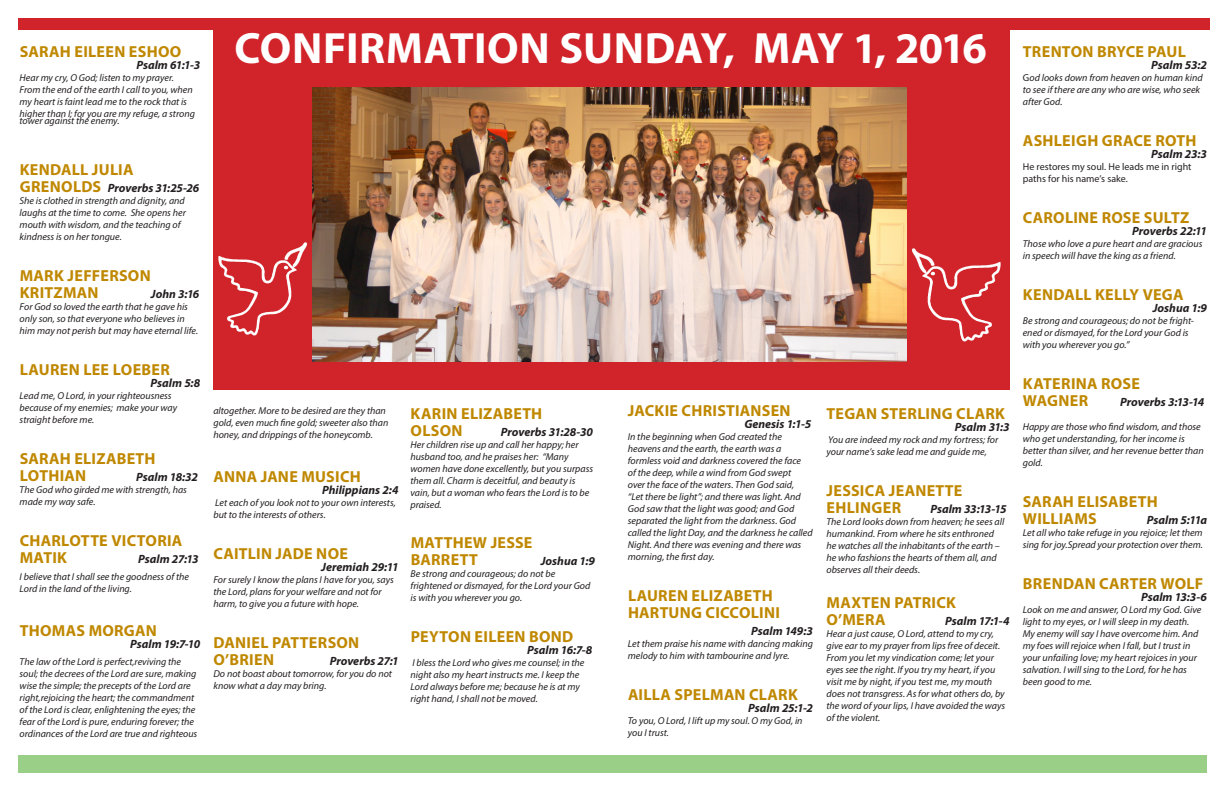
<style>
.page{position:relative;width:1224px;height:792px;background:#fff}
.page>*{position:absolute;margin:0;border:0;box-sizing:border-box;transform-origin:0 0}
.t1{font:700 44px "Myriad Pro";letter-spacing:.005em;color:#fff}
.t2{font:700 16px/17px "Myriad Pro";letter-spacing:.015em;color:#c08801}
.t3{font:italic 700 12px "Myriad Pro";color:#231f20}
.t4{font:italic 10px/12px "Myriad Pro";color:#231f20}
.t5{font:10px/12px "Myriad Pro";color:#231f20}
.s1{font-style:normal;font-size:16px;color:#c08801}
.s2{font-style:normal}
</style>
<div class="page">
<div style="left:213px;top:30px;width:797px;height:360px;background:#d1232a"></div>
<div style="left:18px;top:18px;width:1191px;height:12px;background:#d1232a"></div>
<img style="left:312px;top:87px;width:594px;height:275px">
<img style="left:906px;top:246px;width:95px;height:100px">
<img style="left:218px;top:242px;width:90px;height:94px">
<div style="left:19px;top:755px;width:1188px;height:18px;background:#9acf87"></div>
<h2 class="t2" style="left:20px;top:43px;width:163px">SARAH EILEEN ESHOO</h2>
<p class="t3" style="left:136px;top:58px;width:65px">Psalm 61:1-3</p>
<p class="t4" style="left:20px;top:72px;width:177px">Hear my cry, O God; listen to my prayer.<br>From the end of the earth I call to you, when my heart is faint lead me to the rock that is higher than I; for you are my refuge, a strong</p>
<p class="t4" style="left:20px;top:115px;width:101px">tower against the enemy.</p>
<h2 class="t2" style="left:20px;top:161px;width:115px">KENDALL JULIA</h2>
<p class="t3" style="left:20px;top:181px;width:181px"><span class="s1">GRENOLDS</span> Proverbs 31:25-26</p>
<p class="t4" style="left:20px;top:195px;width:168px">She is clothed in strength and dignity, and laughs at the time to come. She opens her mouth with wisdom, and the teaching of kindness is on her tongue.</p>
<h2 class="t2" style="left:20px;top:267px;width:133px">MARK JEFFERSON<br>KRITZMAN</h2>
<p class="t3" style="left:151px;top:287px;width:50px">John 3:16</p>
<p class="t4" style="left:20px;top:301px;width:180px">For God so loved the earth that he gave his only son, so that everyone who believes in him may not perish but may have eternal life.</p>
<h2 class="t2" style="left:20px;top:361px;width:152px">LAUREN LEE LOEBER</h2>
<p class="t3" style="left:151px;top:376px;width:51px">Psalm 5:8</p>
<p class="t4" style="left:20px;top:390px;width:159px">Lead me, O Lord, in your righteousness because of my enemies; make your way straight before me.</p>
<h2 class="t2" style="left:20px;top:450px;width:137px">SARAH ELIZABETH<br>LOTHIAN</h2>
<p class="t3" style="left:136px;top:470px;width:63px">Psalm 18:32</p>
<p class="t4" style="left:20px;top:484px;width:169px">The God who girded me with strength, has made my way safe.</p>
<h2 class="t2" style="left:20px;top:532px;width:164px">CHARLOTTE VICTORIA<br>MATIK</h2>
<p class="t3" style="left:138px;top:552px;width:62px">Psalm 27:13</p>
<p class="t4" style="left:20px;top:571px;width:171px">I believe that I shall see the goodness of the<br>Lord in the land of the living.</p>
<h2 class="t2" style="left:20px;top:622px;width:138px">THOMAS MORGAN</h2>
<p class="t3" style="left:130px;top:637px;width:72px">Psalm 19:7-10</p>
<p class="t4" style="left:20px;top:656px;width:179px">The law of the Lord is perfect,reviving the soul; the decrees of the Lord are sure, making wise the simple; the precepts of the Lord are right,rejoicing the heart; the commandment of the Lord is clear, enlightening the eyes; the fear of the Lord is pure, enduring forever; the ordinances of the Lord are true and righteous</p>
<h1 class="t1" style="left:234px;top:19px;width:754px">CONFIRMATION SUNDAY, MAY 1, 2016</h1>
<p class="t4" style="left:213px;top:404px;width:177px">altogether. More to be desired are they than gold, even much fine gold; sweeter also than honey, and drippings of the honeycomb.</p>
<h2 class="t2" style="left:214px;top:467px;width:149px">ANNA JANE MUSICH</h2>
<p class="t3" style="left:322px;top:482px;width:78px">Philippians 2:4</p>
<p class="t4" style="left:213px;top:496px;width:184px">Let each of you look not to your own interests, but to the interests of others.</p>
<h2 class="t2" style="left:214px;top:544px;width:136px">CAITLIN JADE NOE</h2>
<p class="t3" style="left:321px;top:559px;width:79px">Jeremiah 29:11</p>
<p class="t4" style="left:213px;top:573px;width:182px">For surely I know the plans I have for you, says the Lord, plans for your welfare and not for harm, to give you a future with hope.</p>
<h2 class="t2" style="left:214px;top:633px;width:147px">DANIEL PATTERSON<br>O’BRIEN</h2>
<p class="t3" style="left:330px;top:653px;width:70px">Proverbs 27:1</p>
<p class="t4" style="left:213px;top:667px;width:180px">Do not boast about tomorrow, for you do not know what a day may bring.</p>
<h2 class="t2" style="left:411px;top:404px;width:133px">KARIN ELIZABETH<br>OLSON</h2>
<p class="t3" style="left:501px;top:424px;width:93px">Proverbs 31:28-30</p>
<p class="t4" style="left:410px;top:438px;width:184px">Her children rise up and call her happy; her husband too, and he praises her: “Many women have done excellently, but you surpass them all. Charm is deceitful, and beauty is vain, but a woman who fears the Lord is to be praised.</p>
<h2 class="t2" style="left:411px;top:534px;width:123px">MATTHEW JESSE<br>BARRETT</h2>
<p class="t3" style="left:541px;top:553px;width:56px">Joshua 1:9</p>
<p class="t4" style="left:411px;top:567px;width:181px">Be strong and courageous; do not be frightened or dismayed, for the Lord your God is with you wherever you go.</p>
<h2 class="t2" style="left:411px;top:628px;width:164px">PEYTON EILEEN BOND</h2>
<p class="t3" style="left:527px;top:642px;width:67px">Psalm 16:7-8</p>
<p class="t4" style="left:411px;top:656px;width:175px">I bless the Lord who gives me counsel; in the night also my heart instructs me. I keep the Lord always before me; because he is at my right hand, I shall not be moved.</p>
<h2 class="t2" style="left:628px;top:402px;width:164px">JACKIE CHRISTIANSEN</h2>
<p class="t3" style="left:744px;top:416px;width:68px">Genesis 1:1-5</p>
<p class="t4" style="left:628px;top:430px;width:186px">In the beginning when God created the heavens and the earth, the earth was a formless void and darkness covered the face<br>of the deep, while a wind from God swept<br>over the face of the waters. Then God said,<br>“Let there be light”; and there was light. And God saw that the light was good; and God separated the light from the darkness. God called the light Day, and the darkness he called Night. And there was evening and there was morning, the first day.</p>
<h2 class="t2" style="left:628px;top:587px;width:154px">LAUREN ELIZABETH<br>HARTUNG CICCOLINI</h2>
<p class="t3" style="left:751px;top:623px;width:63px">Psalm 149:3</p>
<p class="t4" style="left:628px;top:637px;width:187px">Let them praise his name with dancing making melody to him with tambourine and lyre.</p>
<h2 class="t2" style="left:628px;top:686px;width:171px">AILLA SPELMAN CLARK</h2>
<p class="t3" style="left:748px;top:700px;width:66px">Psalm 25:1-2</p>
<p class="t4" style="left:628px;top:714px;width:176px">To you, O Lord, I lift up my soul. O my God, in you I trust.</p>
<h2 class="t2" style="left:827px;top:404px;width:180px">TEGAN STERLING CLARK</h2>
<p class="t3" style="left:955px;top:419px;width:56px">Psalm 31:3</p>
<p class="t4" style="left:826px;top:433px;width:173px">You are indeed my rock and my fortress; for your name’s sake lead me and guide me,</p>
<h2 class="t2" style="left:827px;top:481px;width:137px">JESSICA JEANETTE<br>EHLINGER</h2>
<p class="t3" style="left:930px;top:501px;width:78px">Psalm 33:13-15</p>
<p class="t4" style="left:826px;top:515px;width:179px">The Lord looks down from heaven; he sees all humankind. From where he sits enthroned he watches all the inhabitants of the earth – he who fashions the hearts of them all, and observes all their deeds.</p>
<h2 class="t2" style="left:827px;top:594px;width:131px">MAXTEN PATRICK<br>O’MERA</h2>
<p class="t3" style="left:945px;top:614px;width:66px">Psalm 17:1-4</p>
<p class="t4" style="left:826px;top:628px;width:180px">Hear a just cause, O Lord, attend to my cry, give ear to my prayer from lips free of deceit.<br>From you let my vindication come; let your eyes see the right. If you try my heart, if you visit me by night, if you test me, my mouth does not transgress. As for what others do, by the word of your lips, I have avoided the ways of the violent.</p>
<h2 class="t2" style="left:1023px;top:43px;width:165px">TRENTON BRYCE PAUL</h2>
<p class="t3" style="left:1151px;top:58px;width:57px">Psalm 53:2</p>
<p class="t4" style="left:1023px;top:72px;width:181px"><span class="s2">G</span>od looks down from heaven on human kind to see if there are any who are wise, who seek after God.</p>
<h2 class="t2" style="left:1023px;top:132px;width:175px">ASHLEIGH GRACE ROTH</h2>
<p class="t3" style="left:1151px;top:147px;width:57px">Psalm 23:3</p>
<p class="t5" style="left:1023px;top:161px;width:170px">He restores my soul. He leads me in right paths for his name’s sake.</p>
<h2 class="t2" style="left:1023px;top:209px;width:168px">CAROLINE ROSE SULTZ</h2>
<p class="t3" style="left:1132px;top:224px;width:76px">Proverbs 22:11</p>
<p class="t4" style="left:1023px;top:238px;width:181px">Those who love a pure heart and are gracious in speech will have the king as a friend.</p>
<h2 class="t2" style="left:1023px;top:286px;width:162px">KENDALL KELLY VEGA</h2>
<p class="t3" style="left:1153px;top:301px;width:56px">Joshua 1:9</p>
<p class="t4" style="left:1023px;top:315px;width:173px">Be strong and courageous; do not be fright&shy;ened or dismayed, for the Lord your God is with you wherever you go.”</p>
<h2 class="t2" style="left:1023px;top:375px;width:118px">KATERINA ROSE<br>WAGNER</h2>
<p class="t3" style="left:1120px;top:395px;width:86px">Proverbs 3:13-14</p>
<p class="t4" style="left:1023px;top:421px;width:182px">Happy are those who find wisdom, and those who get understanding, for her income is better than silver, and her revenue better than gold.</p>
<h2 class="t2" style="left:1023px;top:493px;width:136px">SARAH ELISABETH<br>WILLIAMS</h2>
<p class="t3" style="left:1147px;top:513px;width:62px">Psalm 5:11a</p>
<p class="t4" style="left:1023px;top:527px;width:182px">Let all who take refuge in you rejoice; let them sing for joy.Spread your protection over them.</p>
<h2 class="t2" style="left:1023px;top:575px;width:182px">BRENDAN CARTER WOLF</h2>
<p class="t3" style="left:1141px;top:590px;width:68px">Psalm 13:3-6</p>
<p class="t4" style="left:1023px;top:604px;width:180px">Look on me and answer, O Lord my God. Give light to my eyes, or I will sleep in my death.<br>My enemy will say I have overcome him. And my foes will rejoice when I fall, but I trust in your unfailing love; my heart rejoices in your salvation. I will sing to the Lord, for he has been good to me.</p>
</div>
